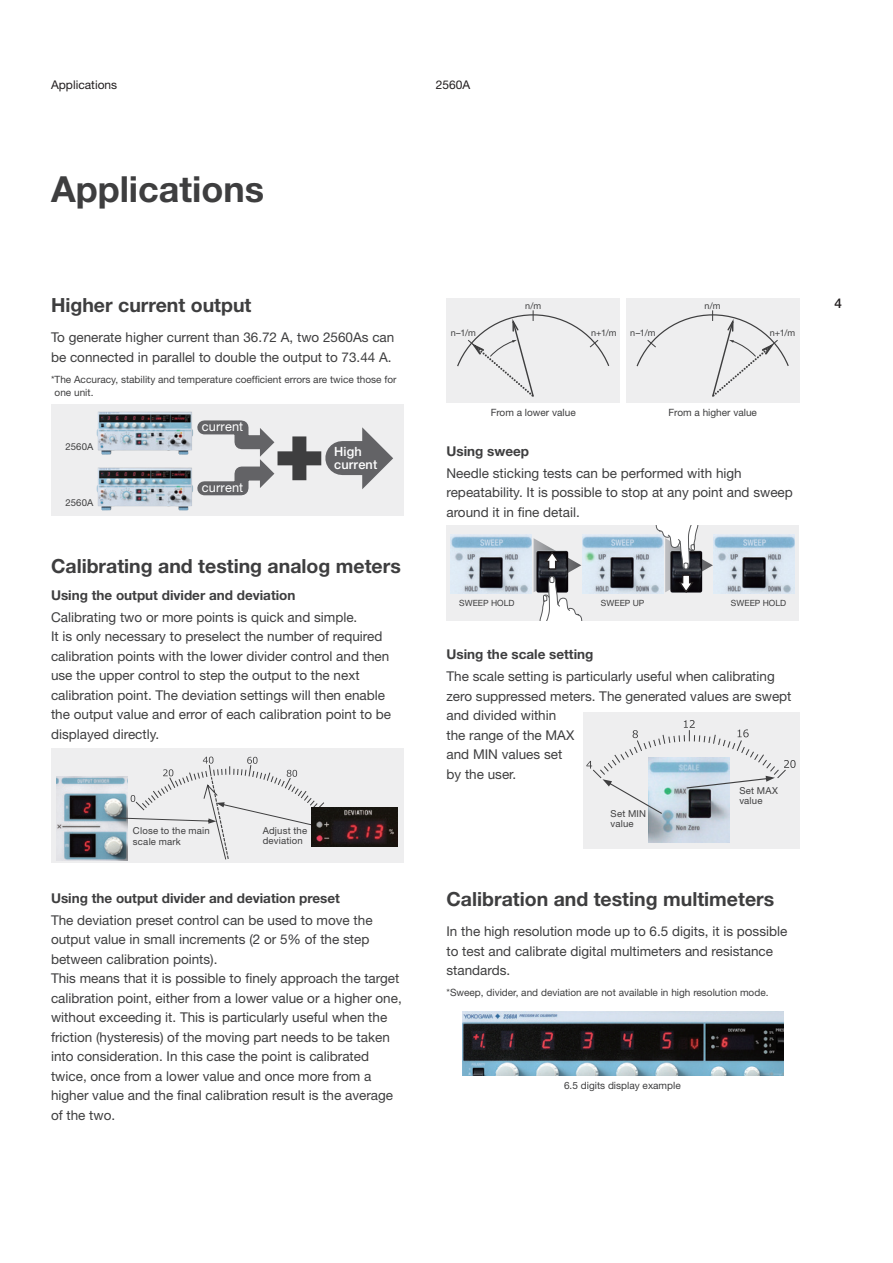
<style>
.page{position:relative;width:893px;height:1263px;background:#fff}
.page>*{position:absolute;margin:0;border:0;box-sizing:border-box;transform-origin:0 0}
.t1{font:700 36px "Helvetica Neue LT Std";color:#3e3e3f}
.t2{font:700 19.5px "Helvetica Neue LT Std";color:#3e3e3f}
.t3{font:13.5px/19.5px "Helvetica Neue LT Std";color:#3e3e3f}
.t4{font:700 13.5px "Helvetica Neue LT Std";color:#3e3e3f}
.t5{font:500 13.5px "Helvetica Neue LT Std";color:#231f20}
.t6{font:12.75px "Helvetica Neue LT Std";letter-spacing:.01em;color:#fff}
.t7{font:500 12.75px/12.8px "Helvetica Neue LT Std";letter-spacing:.015em;color:#fff}
.t8{font:12px "Helvetica Neue LT Std";color:#231f20}
.t9{font:10.05px/12.8px "Helvetica Neue LT Std";color:#3e3e3f}
.t10{font:9.6px/10.6px "Helvetica Neue LT Std";letter-spacing:.02em;color:#3e3e3f}
.t11{font:9.15px "Helvetica Neue LT Std";color:#3e3e3f}
.t12{font:8.55px "Helvetica Neue LT Std";color:#3e3e3f}
</style>
<div class="page">
<div style="left:51px;top:404px;width:353px;height:112px;background:#eeeeef"></div>
<svg style="left:193px;top:420px;width:82px;height:76px"></svg>
<div style="left:342px;top:441px;width:24px;height:34px;background:#636366"></div>
<svg style="left:362px;top:427px;width:31px;height:62px"></svg>
<img style="left:97px;top:411px;width:96px;height:44px">
<img style="left:97px;top:467px;width:96px;height:43px">
<div style="left:284px;top:451px;width:30px;height:14px;background:#3e3e3f"></div>
<div style="left:292px;top:443px;width:14px;height:30px;background:#3e3e3f"></div>
<div style="left:51px;top:749px;width:352px;height:114px;background:#eeeeef"></div>
<img style="left:56px;top:776px;width:57px;height:84px">
<svg style="left:113px;top:756px;width:212px;height:104px"></svg>
<img style="left:311px;top:807px;width:87px;height:39px">
<div style="left:446px;top:298px;width:174px;height:105px;background:#eeeeef"></div>
<svg style="left:457px;top:310px;width:153px;height:87px"></svg>
<div style="left:626px;top:298px;width:173px;height:105px;background:#eeeeef"></div>
<svg style="left:636px;top:310px;width:153px;height:87px"></svg>
<div style="left:446px;top:525px;width:353px;height:95px;background:#eeeeef"></div>
<img style="left:451px;top:535px;width:80px;height:59px">
<img style="left:582px;top:535px;width:73px;height:59px">
<img style="left:714px;top:535px;width:81px;height:59px">
<svg style="left:534px;top:538px;width:49px;height:82px"></svg>
<svg style="left:655px;top:525px;width:58px;height:69px"></svg>
<img style="left:462px;top:1012px;width:322px;height:63px">
<div style="left:583px;top:712px;width:216px;height:137px;background:#eeeeef"></div>
<img style="left:649px;top:814px;width:80px;height:29px">
<svg style="left:586px;top:720px;width:210px;height:94px"></svg>
<p class="t8" style="left:51px;top:78px;width:68px">Applications</p>
<p class="t8" style="left:436px;top:78px;width:36px">2560A</p>
<h1 class="t1" style="left:51px;top:167px;width:215px">Applications</h1>
<h2 class="t2" style="left:51px;top:293px;width:202px">Higher current output</h2>
<p class="t3" style="left:51px;top:327px;width:345px">To generate higher current than 36.72 A, two 2560As can be connected in parallel to double the output to 73.44 A.</p>
<p class="t9" style="left:55px;top:373px;width:343px;text-indent:-4px">*The Accuracy, stability and temperature coefficient errors are twice those for one unit.</p>
<p class="t10" style="left:65px;top:441px;width:30px">2560A</p>
<p class="t10" style="left:65px;top:497px;width:30px">2560A</p>
<p class="t6" style="left:202px;top:419px;width:43px">current</p>
<p class="t6" style="left:202px;top:479px;width:43px">current</p>
<p class="t7" style="left:334px;top:445px;width:45px">High current</p>
<h2 class="t2" style="left:51px;top:554px;width:351px">Calibrating and testing analog meters</h2>
<p class="t4" style="left:51px;top:587px;width:246px">Using the output divider and deviation</p>
<p class="t3" style="left:51px;top:607px;width:342px">Calibrating two or more points is quick and simple.<br>It is only necessary to preselect the number of required calibration points with the lower divider control and then use the upper control to step the output to the next calibration point. The deviation settings will then enable the output value and error of each calibration point to be displayed directly.</p>
<p class="t10" style="left:133px;top:825px;width:78px">Close to the main scale mark</p>
<p class="t10" style="left:263px;top:825px;width:46px">Adjust the deviation</p>
<p class="t4" style="left:51px;top:890px;width:291px">Using the output divider and deviation preset</p>
<p class="t3" style="left:51px;top:910px;width:352px">The deviation preset control can be used to move the output value in small increments (2 or 5% of the step between calibration points).<br>This means that it is possible to finely approach the target calibration point, either from a lower value or a higher one, without exceeding it. This is particularly useful when the friction (hysteresis) of the moving part needs to be taken into consideration. In this case the point is calibrated twice, once from a lower value and once more from a higher value and the final calibration result is the average of the two.</p>
<p class="t11" style="left:525px;top:300px;width:18px">n/m</p>
<p class="t11" style="left:451px;top:327px;width:27px">n–1/m</p>
<p class="t11" style="left:591px;top:327px;width:27px">n+1/m</p>
<p class="t11" style="left:704px;top:300px;width:18px">n/m</p>
<p class="t11" style="left:630px;top:327px;width:27px">n–1/m</p>
<p class="t11" style="left:770px;top:327px;width:27px">n+1/m</p>
<p class="t9" style="left:491px;top:406px;width:87px">From a lower value</p>
<p class="t9" style="left:668px;top:406px;width:90px">From a higher value</p>
<p class="t4" style="left:446px;top:443px;width:84px">Using sweep</p>
<p class="t3" style="left:446px;top:463px;width:348px">Needle sticking tests can be performed with high repeatability. It is possible to stop at any point and sweep around it in fine detail.</p>
<p class="t12" style="left:459px;top:598px;width:57px">SWEEP HOLD</p>
<p class="t12" style="left:601px;top:598px;width:45px">SWEEP UP</p>
<p class="t12" style="left:731px;top:598px;width:57px">SWEEP HOLD</p>
<p class="t4" style="left:446px;top:646px;width:148px">Using the scale setting</p>
<p class="t3" style="left:446px;top:666px;width:347px">The scale setting is particularly useful when calibrating zero suppressed meters. The generated values are swept and divided within<br>the range of the MAX<br>and MIN values set<br>by the user.</p>
<p class="t10" style="left:611px;top:808px;width:37px">Set MIN value</p>
<p class="t10" style="left:739px;top:785px;width:40px">Set MAX value</p>
<h2 class="t2" style="left:446px;top:887px;width:329px">Calibration and testing multimeters</h2>
<p class="t3" style="left:446px;top:921px;width:342px">In the high resolution mode up to 6.5 digits, it is possible to test and calibrate digital multimeters and resistance standards.</p>
<p class="t9" style="left:446px;top:986px;width:324px">*Sweep, divider, and deviation are not available in high resolution mode.</p>
<p class="t9" style="left:564px;top:1079px;width:118px">6.5 digits display example</p>
<p class="t5" style="left:834px;top:295px;width:9px">4</p>
</div>
